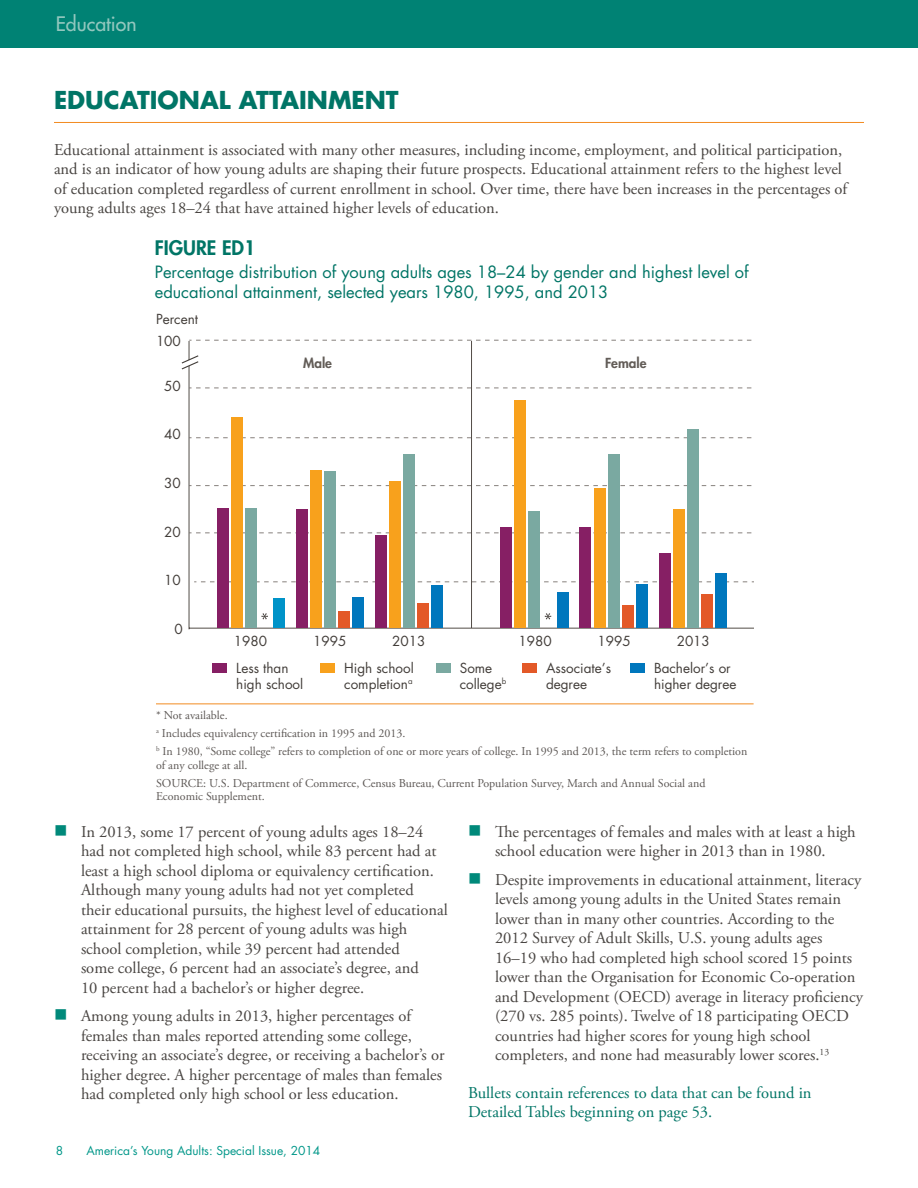
<style>
.page{position:relative;width:918px;height:1188px;background:#fff}
.page>*{position:absolute;margin:0;border:0;box-sizing:border-box;transform-origin:0 0}
.t1{font:700 24px "Futura";color:#007566}
.t2{font:19.5px "Futura";color:#92c7be}
.figure_number{font:800 19.5px "Futura";color:#007566}
.body_text{font:16.5px/19.5px "Adobe Garamond Pro";color:#494542}
.figure_title{font:16.5px/19.8px "Futura";color:#007566}
.table_reference{font:16.5px/19.5px "Adobe Garamond Pro";color:#007566}
.t3{font:13.5px/16.2px "Futura";color:#423d39}
.t4{font:800 13.5px "Futura";color:#625c57}
.table_figure_notes{font:12px/13.5px "Adobe Garamond Pro";color:#5d5855}
.t5{font:12px "Futura";color:#009789}
</style>
<div class="page">
<div style="left:0;top:0;width:918px;height:48px;background:#008274"></div>
<hr style="left:54px;top:122px;width:810px;height:1px;background:#f28b20">
<hr style="left:156px;top:704px;width:598px;height:1px;background:#f28b20">
<svg style="left:194px;top:581px;width:560px;height:1px"></svg>
<svg style="left:190px;top:485px;width:562px;height:1px"></svg>
<svg style="left:190px;top:532px;width:562px;height:1px"></svg>
<svg style="left:190px;top:437px;width:562px;height:1px"></svg>
<svg style="left:190px;top:388px;width:562px;height:1px"></svg>
<svg style="left:189px;top:340px;width:563px;height:1px"></svg>
<hr style="left:189px;top:341px;width:1px;height:288px;background:#524c47">
<hr style="left:471px;top:341px;width:1px;height:287px;background:#524c47">
<hr style="left:189px;top:628px;width:565px;height:1px;background:#524c47">
<svg style="left:181px;top:354px;width:18px;height:16px"></svg>
<div style="left:212px;top:663px;width:15px;height:10px;background:#861f64"></div>
<div style="left:320px;top:663px;width:15px;height:10px;background:#f8a11c"></div>
<div style="left:436px;top:663px;width:15px;height:10px;background:#7aa9a1"></div>
<div style="left:522px;top:663px;width:15px;height:10px;background:#e35928"></div>
<div style="left:630px;top:663px;width:15px;height:10px;background:#0077bd"></div>
<div style="left:608px;top:454px;width:11px;height:174px;background:#7aa9a1"></div>
<div style="left:217px;top:508px;width:11px;height:120px;background:#861f64"></div>
<div style="left:231px;top:417px;width:12px;height:211px;background:#f8a11c"></div>
<div style="left:246px;top:508px;width:11px;height:120px;background:#7aa9a1"></div>
<div style="left:274px;top:598px;width:11px;height:30px;background:#0093c8"></div>
<div style="left:296px;top:510px;width:11px;height:118px;background:#861f64"></div>
<div style="left:310px;top:471px;width:12px;height:157px;background:#f8a11c"></div>
<div style="left:325px;top:472px;width:11px;height:156px;background:#7aa9a1"></div>
<div style="left:338px;top:611px;width:12px;height:17px;background:#e35928"></div>
<div style="left:353px;top:597px;width:11px;height:31px;background:#0077bd"></div>
<div style="left:375px;top:535px;width:12px;height:93px;background:#861f64"></div>
<div style="left:389px;top:482px;width:12px;height:146px;background:#f8a11c"></div>
<div style="left:404px;top:454px;width:11px;height:174px;background:#7aa9a1"></div>
<div style="left:418px;top:603px;width:11px;height:25px;background:#e35928"></div>
<div style="left:432px;top:585px;width:11px;height:43px;background:#0077bd"></div>
<div style="left:501px;top:527px;width:11px;height:101px;background:#861f64"></div>
<div style="left:514px;top:400px;width:12px;height:228px;background:#f8a11c"></div>
<div style="left:529px;top:511px;width:11px;height:117px;background:#7aa9a1"></div>
<div style="left:557px;top:593px;width:11px;height:35px;background:#0077bd"></div>
<div style="left:580px;top:528px;width:11px;height:100px;background:#861f64"></div>
<div style="left:594px;top:488px;width:11px;height:140px;background:#f8a11c"></div>
<div style="left:622px;top:605px;width:12px;height:23px;background:#e35928"></div>
<div style="left:636px;top:584px;width:11px;height:44px;background:#0077bd"></div>
<div style="left:659px;top:553px;width:11px;height:75px;background:#861f64"></div>
<div style="left:673px;top:510px;width:11px;height:118px;background:#f8a11c"></div>
<div style="left:687px;top:429px;width:11px;height:199px;background:#7aa9a1"></div>
<div style="left:701px;top:594px;width:12px;height:34px;background:#e35928"></div>
<div style="left:715px;top:574px;width:12px;height:54px;background:#0077bd"></div>
<svg style="left:261px;top:613px;width:7px;height:6px"></svg>
<svg style="left:545px;top:613px;width:6px;height:6px"></svg>
<p class="t2" style="left:56px;top:11px;width:82px">Education</p>
<h3 class="t1" style="left:54px;top:84px;width:346px">EDUCATIONAL ATTAINMENT</h3>
<p class="body_text" style="left:54px;top:140px;width:795px">Educational attainment is associated with many other measures, including income, employment, and political participation, and is an indicator of how young adults are shaping their future prospects. Educational attainment refers to the highest level of education completed regardless of current enrollment in school. Over time, there have been increases in the percentages of young adults ages 18–24 that have attained higher levels of education.</p>
<p class="figure_number" style="left:155px;top:236px;width:102px">FIGURE ED1</p>
<p class="figure_title" style="left:155px;top:262px;width:595px">Percentage distribution of young adults ages 18–24 by gender and highest level of educational attainment, selected years 1980, 1995, and 2013</p>
<p class="t3" style="left:156px;top:311px;width:44px">Percent</p>
<p class="t3" style="left:156px;top:333px;width:26px">100</p>
<p class="t3" style="left:164px;top:378px;width:18px">50</p>
<p class="t3" style="left:164px;top:426px;width:18px">40</p>
<p class="t3" style="left:164px;top:475px;width:18px">30</p>
<p class="t3" style="left:164px;top:524px;width:18px">20</p>
<p class="t3" style="left:164px;top:572px;width:18px">10</p>
<p class="t3" style="left:175px;top:621px;width:10px">0</p>
<p class="t4" style="left:303px;top:354px;width:30px">Male</p>
<p class="t4" style="left:605px;top:354px;width:43px">Female</p>
<p class="t3" style="left:234px;top:633px;width:35px">1980</p>
<p class="t3" style="left:313px;top:633px;width:35px">1995</p>
<p class="t3" style="left:392px;top:633px;width:35px">2013</p>
<p class="t3" style="left:518px;top:633px;width:35px">1980</p>
<p class="t3" style="left:598px;top:633px;width:35px">1995</p>
<p class="t3" style="left:677px;top:633px;width:35px">2013</p>
<p class="t3" style="left:236px;top:660px;width:68px">Less than high school</p>
<p class="t3" style="left:344px;top:660px;width:71px">High school completion<sup>a</sup></p>
<p class="t3" style="left:460px;top:660px;width:48px">Some college<sup>b</sup></p>
<p class="t3" style="left:546px;top:660px;width:67px">Associate’s degree</p>
<p class="t3" style="left:654px;top:660px;width:84px">Bachelor’s or higher degree</p>
<p class="table_figure_notes" style="left:156px;top:709px;width:73px">* Not available.</p>
<p class="table_figure_notes" style="left:156px;top:727px;width:251px"><sup>a</sup> Includes equivalency certification in 1995 and 2013.</p>
<p class="table_figure_notes" style="left:156px;top:745px;width:593px"><sup>b</sup> In 1980, “Some college” refers to completion of one or more years of college. In 1995 and 2013, the term refers to completion of any college at all.</p>
<p class="table_figure_notes" style="left:156px;top:776px;width:551px">SOURCE: U.S. Department of Commerce, Census Bureau, Current Population Survey, March and Annual Social and<br>Economic Supplement.</p>
<p class="body_text" style="left:81px;top:823px;width:368px">In 2013, some 17 percent of young adults ages 18–24 had not completed high school, while 83 percent had at least a high school diploma or equivalency certification.<br>Although many young adults had not yet completed<br>their educational pursuits, the highest level of educational attainment for 28 percent of young adults was high school completion, while 39 percent had attended<br>some college, 6 percent had an associate’s degree, and<br>10 percent had a bachelor’s or higher degree.</p>
<p class="body_text" style="left:81px;top:1007px;width:365px">Among young adults in 2013, higher percentages of females than males reported attending some college, receiving an associate’s degree, or receiving a bachelor’s or higher degree. A higher percentage of males than females had completed only high school or less education.</p>
<p class="body_text" style="left:495px;top:823px;width:362px">The percentages of females and males with at least a high school education were higher in 2013 than in 1980.</p>
<p class="body_text" style="left:495px;top:871px;width:370px">Despite improvements in educational attainment, literacy levels among young adults in the United States remain lower than in many other countries. According to the 2012 Survey of Adult Skills, U.S. young adults ages 16–19 who had completed high school scored 15 points lower than the Organisation for Economic Co-operation and Development (OECD) average in literacy proficiency (270 vs. 285 points). Twelve of 18 participating OECD countries had higher scores for young high school completers, and none had measurably lower scores.<sup>13</sup></p>
<p class="table_reference" style="left:468px;top:1084px;width:345px">Bullets contain references to data that can be found in<br>Detailed Tables beginning on page 53.</p>
<p class="t5" style="left:56px;top:1143px;width:9px">8</p>
<p class="t5" style="left:86px;top:1143px;width:235px">America’s Young Adults: Special Issue, 2014</p>
</div>
